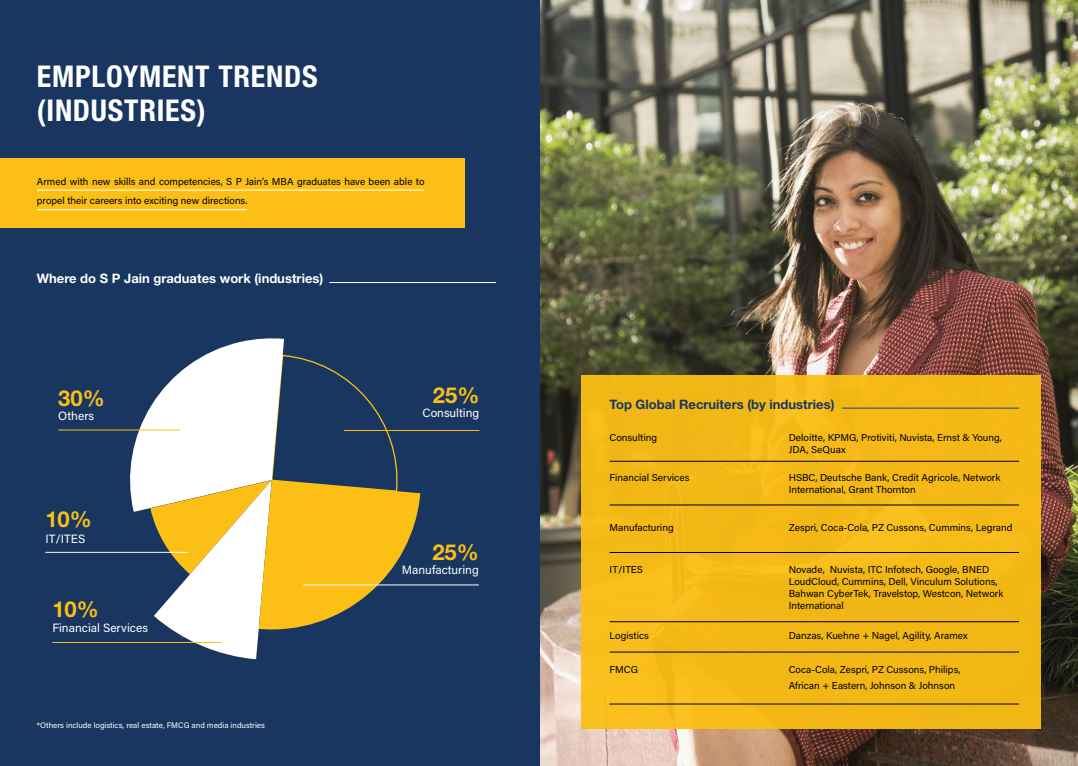
<style>
.page{position:relative;width:1078px;height:766px;background:#fff}
.page>*{position:absolute;margin:0;border:0;box-sizing:border-box;transform-origin:0 0}
.t1{font:700 condensed 30px/34px "Helvetica Neue LT Std";letter-spacing:.025em;color:#fff}
.t2{font:700 22px "Helvetica Neue LT Std";color:#fbbf15}
.t3{font:700 13px "Helvetica Neue LT Std";color:#fff}
.t4{font:700 13px "Helvetica Neue LT Std";color:#183660}
.t5{font:12px "Acumin Pro";color:#fff}
.t6{font:10px/12px "Acumin Pro";color:#000}
.t7{font:8px "Acumin Pro";color:#fff}
</style>
<div class="page">
<img style="left:539px;top:0;width:538px;height:765px">
<div style="left:0;top:0;width:539px;height:765px;background:#183660"></div>
<div style="left:0;top:158px;width:464px;height:70px;background:#fbbf15"></div>
<hr style="left:37px;top:190px;width:387px;height:1px;background:#fff">
<hr style="left:37px;top:209px;width:210px;height:1px;background:#fff">
<hr style="left:329px;top:282px;width:167px;height:1px;background:#fff">
<hr style="left:344px;top:430px;width:135px;height:1px;background:#fec00f">
<svg style="left:116px;top:338px;width:304px;height:321px"></svg>
<hr style="left:303px;top:584px;width:176px;height:1px;background:#fff">
<hr style="left:45px;top:551px;width:143px;height:1px;background:#fff">
<hr style="left:58px;top:429px;width:122px;height:1px;background:#fec00f">
<hr style="left:52px;top:641px;width:169px;height:1px;background:#fec00f">
<div style="left:581px;top:375px;width:459px;height:354px;background:#f3b816"></div>
<hr style="left:841px;top:407px;width:177px;height:1px;background:#203e7a">
<hr style="left:609px;top:461px;width:409px;height:1px;background:#000">
<hr style="left:609px;top:504px;width:409px;height:1px;background:#000">
<hr style="left:609px;top:552px;width:409px;height:1px;background:#000">
<hr style="left:609px;top:621px;width:409px;height:1px;background:#000">
<hr style="left:609px;top:651px;width:409px;height:1px;background:#000">
<hr style="left:609px;top:703px;width:409px;height:1px;background:#000">
<p class="t1" style="left:37px;top:59px;width:282px">EMPLOYMENT TRENDS (INDUSTRIES)</p>
<p class="t6" style="left:37px;top:172px;width:389px;line-height:19.2px">Armed with new skills and competencies, S P Jain’s MBA graduates have been able to propel their careers into exciting new directions.</p>
<p class="t3" style="left:37px;top:270px;width:288px">Where do S P Jain graduates work (industries)</p>
<p class="t2" style="left:58px;top:384px;width:48px">30%</p>
<p class="t5" style="left:58px;top:407px;width:37px">Others</p>
<p class="t2" style="left:45px;top:505px;width:48px">10%</p>
<p class="t5" style="left:45px;top:530px;width:42px">IT/ITES</p>
<p class="t2" style="left:52px;top:595px;width:48px">10%</p>
<p class="t5" style="left:52px;top:619px;width:97px">Financial Services</p>
<p class="t7" style="left:37px;top:719px;width:229px">*Others include logistics, real estate, FMCG and media industries</p>
<p class="t2" style="left:433px;top:381px;width:48px">25%</p>
<p class="t5" style="left:422px;top:404px;width:58px">Consulting</p>
<p class="t2" style="left:432px;top:538px;width:48px">25%</p>
<p class="t5" style="left:402px;top:561px;width:78px">Manufacturing</p>
<p class="t4" style="left:609px;top:396px;width:226px">Top Global Recruiters (by industries)</p>
<p class="t6" style="left:609px;top:431px;width:49px">Consulting</p>
<p class="t6" style="left:788px;top:431px;width:215px">Deloitte, KPMG, Protiviti, Nuvista, Ernst &amp; Young,<br>JDA, SeQuax</p>
<p class="t6" style="left:609px;top:471px;width:81px">Financial Services</p>
<p class="t6" style="left:788px;top:471px;width:213px">HSBC, Deutsche Bank, Credit Agricole, Network<br>International, Grant Thornton</p>
<p class="t6" style="left:609px;top:521px;width:66px">Manufacturing</p>
<p class="t6" style="left:788px;top:521px;width:225px">Zespri, Coca-Cola, PZ Cussons, Cummins, Legrand</p>
<p class="t6" style="left:609px;top:563px;width:35px">IT/ITES</p>
<p class="t6" style="left:788px;top:563px;width:216px">Novade, Nuvista, ITC Infotech, Google, BNED LoudCloud, Cummins, Dell, Vinculum Solutions, Bahwan CyberTek, Travelstop, Westcon, Network International</p>
<p class="t6" style="left:609px;top:629px;width:41px">Logistics</p>
<p class="t6" style="left:788px;top:629px;width:180px">Danzas, Kuehne + Nagel, Agility, Aramex</p>
<p class="t6" style="left:609px;top:663px;width:30px">FMCG</p>
<p class="t6" style="left:788px;top:661px;width:173px;line-height:16px">Coca-Cola, Zespri, PZ Cussons, Philips,<br>African + Eastern, Johnson &amp; Johnson</p>
</div>
